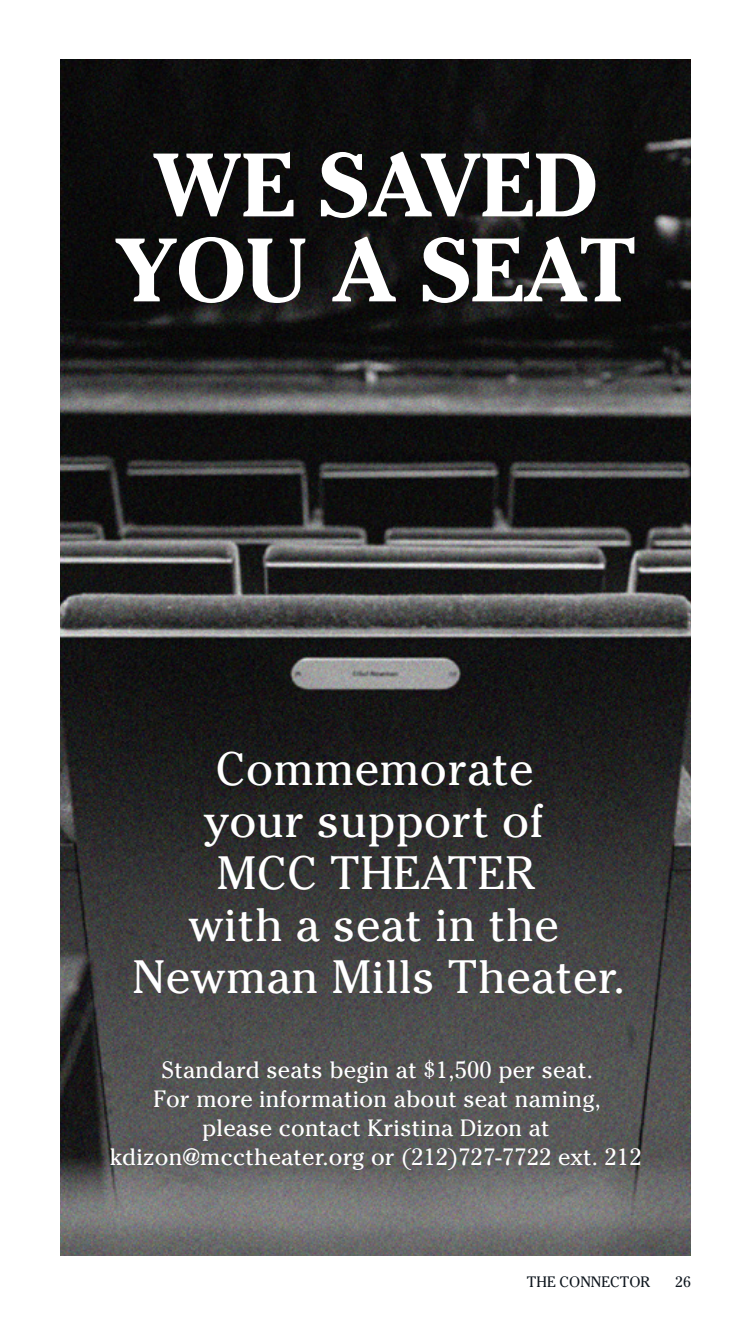
<style>
.page{position:relative;width:751px;height:1334px;background:#fff}
.page>*{position:absolute;margin:0;border:0;box-sizing:border-box;transform-origin:0 0}
.t1{font:700 89.3px/85px "Cheltenham Std";color:#fff;text-align:center}
.t2{font:46.5px/52px "Cheltenham Std";letter-spacing:.01em;color:#fff;text-align:center}
.t3{font:23.5px/29px "Cheltenham Std";letter-spacing:.01em;color:#fff;text-align:center}
.t4{font:15px "Cheltenham Std";color:#0e161e}
</style>
<div class="page">
<img style="left:60px;top:60px;width:630px;height:1195px">
<p class="t1" style="left:115px;top:142px;width:521px">WE SAVED<br>YOU A SEAT</p>
<p class="t2" style="left:132px;top:743px;width:494px">Commemorate<br>your support of<br>MCC THEATER<br>with a seat in the<br>Newman Mills Theater.</p>
<p class="t3" style="left:110px;top:1056px;width:533px">Standard seats begin at $1,500 per seat.<br>For more information about seat naming,<br>please contact Kristina Dizon at kdizon@mcctheater.org or (212)727-7722 ext. 212</p>
<p class="t4" style="left:526px;top:1273px;width:124px">THE CONNECTOR</p>
<p class="t4" style="left:674px;top:1273px;width:17px">26</p>
</div>
